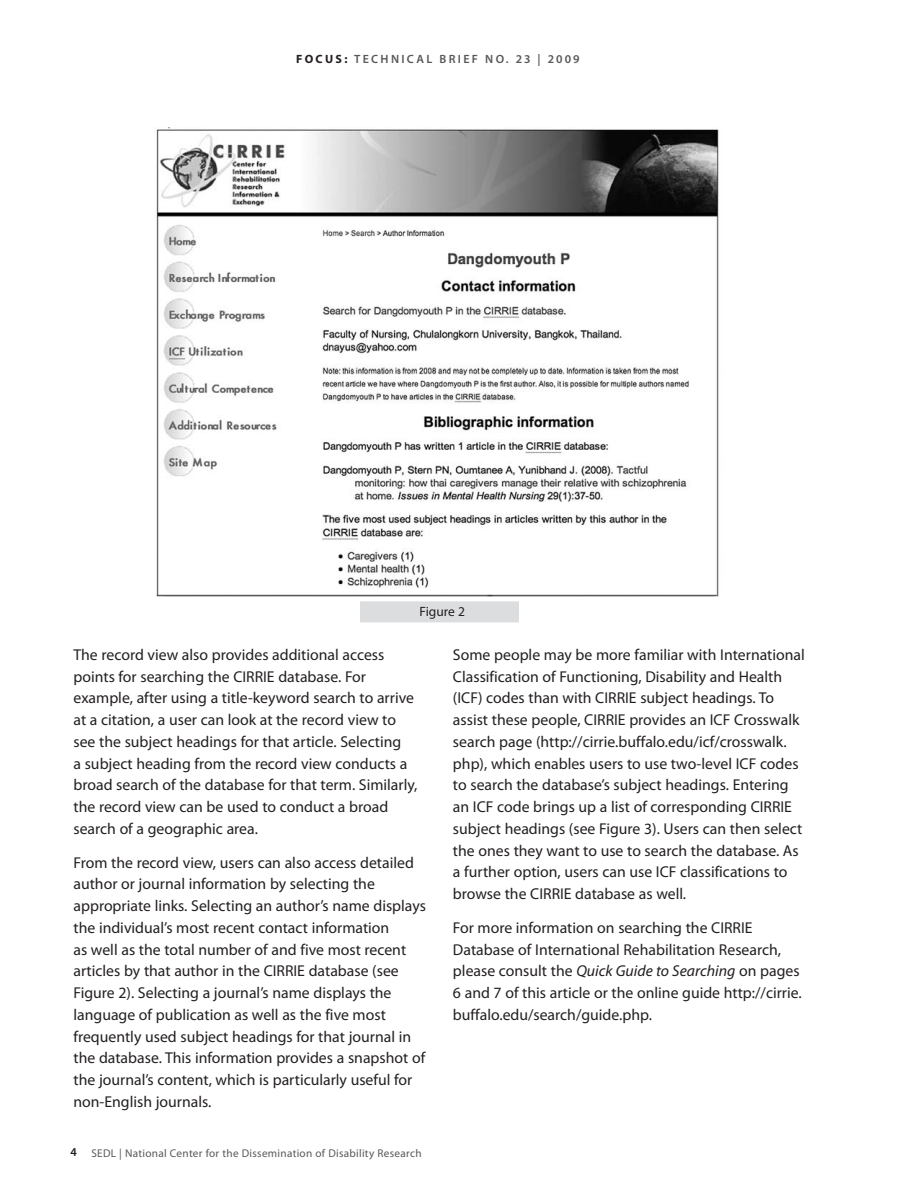
<style>
.page{position:relative;width:918px;height:1188px;background:#fff}
.page>*{position:absolute;margin:0;border:0;box-sizing:border-box;transform-origin:0 0}
.BODY{font:15.75px/21.8px "Myriad Pro";color:#231f20}
.t1{font:13.5px "Myriad Pro";color:#231f20}
.t2{font:600 12px "Myriad Pro";letter-spacing:.195em;color:#57585a}
.t3{font:600 12px "Myriad Pro";color:#231f20}
.t4{font:11.25px "Myriad Pro";letter-spacing:.025em;color:#57585a}
.s1{font-weight:700;color:#231f20}
.s2{font-style:italic}
</style>
<div class="page">
<img style="left:154px;top:128px;width:565px;height:468px">
<div style="left:360px;top:601px;width:159px;height:21px;background:#dcdddf"></div>
<p class="t2" style="left:296px;top:51px;width:285px"><span class="s1">FOCUS:</span> TECHNICAL BRIEF NO. 23 | 2009</p>
<p class="t1" style="left:419px;top:604px;width:47px">Figure 2</p>
<p class="BODY" style="left:74px;top:643px;width:346px">The record view also provides additional access points for searching the CIRRIE database. For example, after using a title-keyword search to arrive at a citation, a user can look at the record view to see the subject headings for that article. Selecting<br>a subject heading from the record view conducts a broad search of the database for that term. Similarly, the record view can be used to conduct a broad search of a geographic area.</p>
<p class="BODY" style="left:74px;top:851px;width:354px">From the record view, users can also access detailed author or journal information by selecting the appropriate links. Selecting an author’s name displays the individual’s most recent contact information<br>as well as the total number of and five most recent articles by that author in the CIRRIE database (see Figure 2). Selecting a journal’s name displays the language of publication as well as the five most frequently used subject headings for that journal in the database. This information provides a snapshot of the journal’s content, which is particularly useful for non-English journals.</p>
<p class="t3" style="left:70px;top:1144px;width:8px">4</p>
<p class="t4" style="left:91px;top:1146px;width:332px">SEDL | National Center for the Dissemination of Disability Research</p>
<p class="BODY" style="left:453px;top:644px;width:353px">Some people may be more familiar with International Classification of Functioning, Disability and Health (ICF) codes than with CIRRIE subject headings. To assist these people, CIRRIE provides an ICF Crosswalk search page (http://cirrie.buffalo.edu/icf/crosswalk. php), which enables users to use two-level ICF codes to search the database’s subject headings. Entering an ICF code brings up a list of corresponding CIRRIE subject headings (see Figure 3). Users can then select the ones they want to use to search the database. As a further option, users can use ICF classifications to browse the CIRRIE database as well.</p>
<p class="BODY" style="left:453px;top:916px;width:350px">For more information on searching the CIRRIE Database of International Rehabilitation Research, please consult the <span class="s2">Quick Guide to Searching</span> on pages 6 and 7 of this article or the online guide http://cirrie. buffalo.edu/search/guide.php.</p>
</div>
